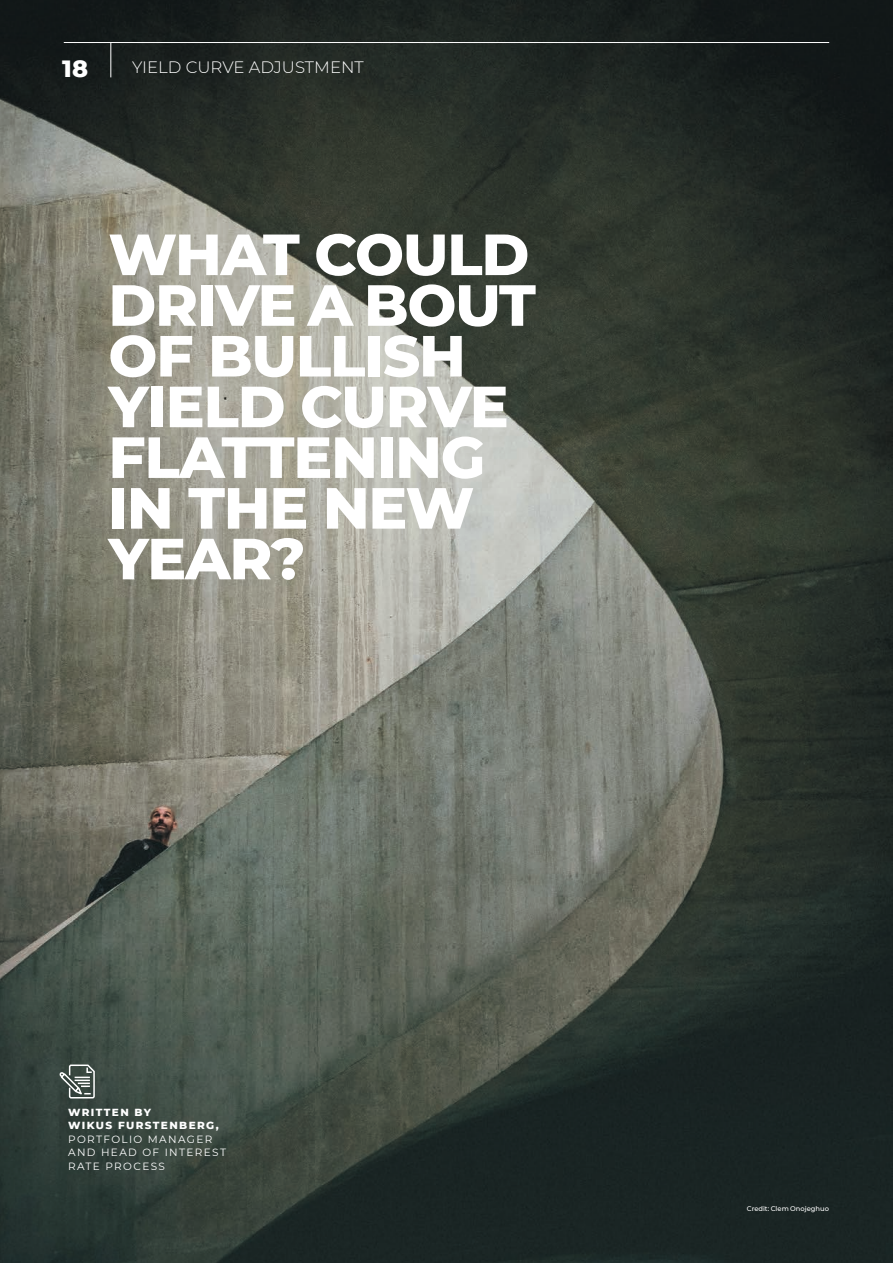
<style>
.page{position:relative;width:893px;height:1263px;background:#fff}
.page>*{position:absolute;margin:0;border:0;box-sizing:border-box;transform-origin:0 0}
.t1{font:800 57.9px/50.7px "Montserrat";letter-spacing:-.02em;color:#fff}
.t2{font:800 24px "Montserrat";color:#fff}
.t3{font:300 16.5px "Montserrat";color:#fff}
.t4{font:10.5px/13.5px "Montserrat";letter-spacing:.13em;color:#fff}
.t5{font:800 10.5px/13.5px "Montserrat";letter-spacing:.13em;color:#fff}
.t6{font:500 6.75px "Montserrat";color:#fff}
</style>
<div class="page">
<img style="left:0;top:0;width:893px;height:1263px">
<hr style="left:111px;top:43px;width:1px;height:34px;background:#fff">
<hr style="left:64px;top:42px;width:765px;height:1px;background:#fff">
<svg style="left:58px;top:1064px;width:38px;height:35px"></svg>
<p class="t2" style="left:62px;top:51px;width:27px">18</p>
<p class="t3" style="left:132px;top:56px;width:233px">YIELD CURVE ADJUSTMENT</p>
<p class="t1" style="left:108px;top:226px;width:429px">WHAT COULD<br>DRIVE A BOUT<br>OF BULLISH<br>YIELD CURVE<br>FLATTENING<br>IN THE NEW<br>YEAR?</p>
<p class="t5" style="left:68px;top:1105px;width:152px">WRITTEN BY<br>WIKUS FURSTENBERG,</p>
<p class="t4" style="left:68px;top:1132px;width:159px">PORTFOLIO MANAGER<br>AND HEAD OF INTEREST<br>RATE PROCESS</p>
<p class="t6" style="left:747px;top:1204px;width:84px">Credit: Clem Onojeghuo</p>
</div>
